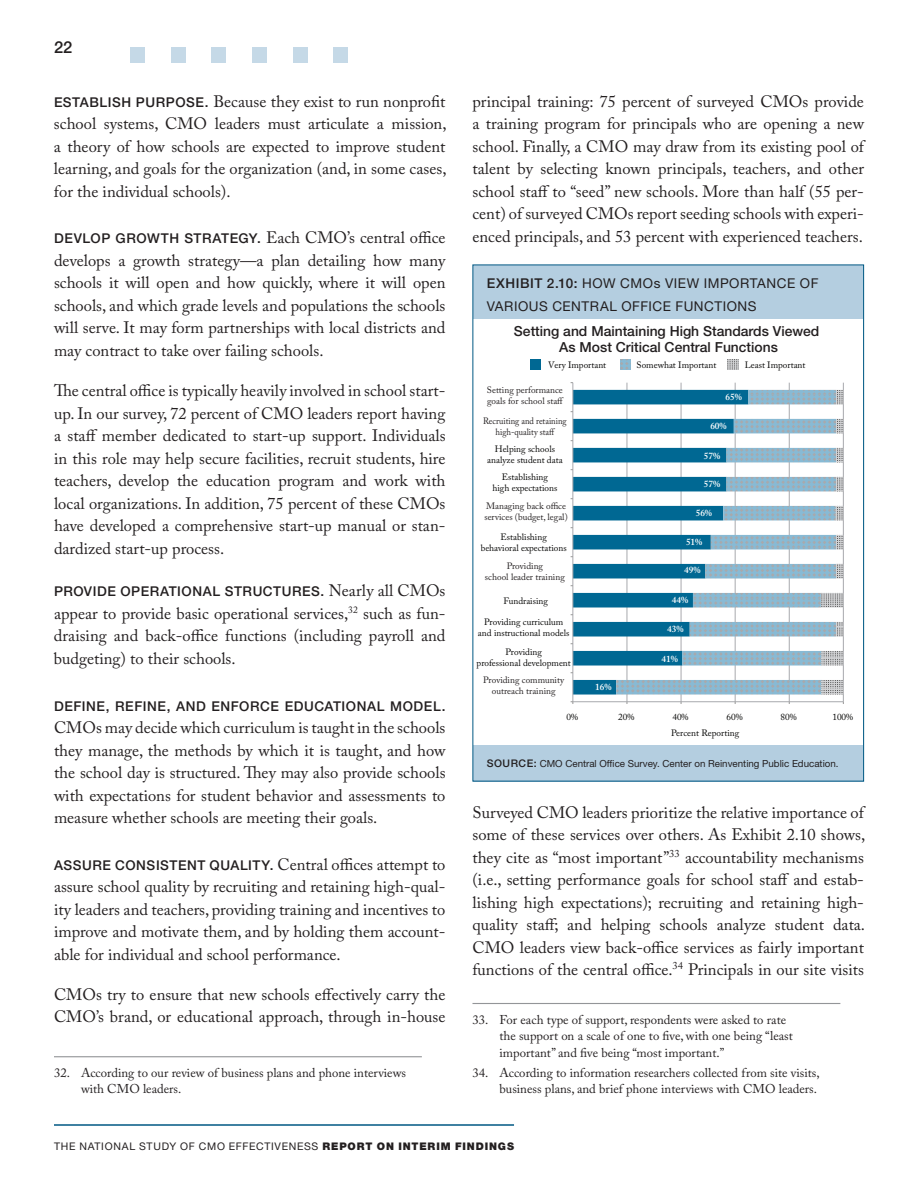
<style>
.page{position:relative;width:918px;height:1188px;background:#fff}
.page>*{position:absolute;margin:0;border:0;box-sizing:border-box;transform-origin:0 0}
.t1{font:16.5px/22.5px "Adobe Caslon Pro";color:#231f20;text-align:justify}
.t2{font:500 16.5px "Helvetica Neue LT Std";color:#231f20}
.t3{font:500 13.8px/16.6px "Helvetica Neue LT Std";color:#231f20;text-align:center}
.t4{font:500 13.5px "Helvetica Neue LT Std";letter-spacing:.04em;color:#231f20}
.t5{font:13.5px "Helvetica Neue LT Std";letter-spacing:.04em;color:#231f20}
.t6{font:12.75px/16.5px "Adobe Caslon Pro";color:#231f20}
.t7{font:10.5px "Helvetica Neue LT Std";letter-spacing:.065em;color:#231f20}
.t8{font:500 10.5px "Helvetica Neue LT Std";color:#231f20}
.t9{font:9.75px "Helvetica Neue LT Std";color:#231f20}
.t10{font:9.3px/11.1px "Adobe Caslon Pro";color:#050504;text-align:center}
.t11{font:9.3px/11.1px "Adobe Caslon Pro";color:#231f20;text-align:center}
.t12{font:9.3px/11.1px "Adobe Caslon Pro";color:#231f20;text-align:center;scale:.92 1}
.t13{font:600 9.3px "Adobe Caslon Pro";color:#fff}
.s1{font-family:"Helvetica Neue LT Std";font-weight:500;font-size:13.5px}
.s2{font-weight:500}
.s3{font-weight:500;font-size:10.5px}
.s4{font-weight:900}
</style>
<div class="page">
<div style="left:130px;top:47px;width:15px;height:16px;background:#c5d9e7"></div>
<div style="left:212px;top:47px;width:14px;height:16px;background:#c5d9e7"></div>
<div style="left:252px;top:47px;width:15px;height:16px;background:#c5d9e7"></div>
<div style="left:171px;top:47px;width:15px;height:16px;background:#c5d9e7"></div>
<div style="left:293px;top:47px;width:15px;height:16px;background:#c5d9e7"></div>
<div style="left:333px;top:47px;width:15px;height:16px;background:#c5d9e7"></div>
<hr style="left:54px;top:1124px;width:460px;height:2px;background:#005883">
<hr style="left:54px;top:1056px;width:368px;height:1px;background:#939598">
<hr style="left:472px;top:1003px;width:368px;height:1px;background:#939598">
<div style="left:473px;top:265px;width:391px;height:516px;background:#b4cee0"></div>
<div style="left:473px;top:319px;width:390px;height:425px;background:#fff"></div>
<svg style="left:620px;top:359px;width:11px;height:11px"></svg>
<div style="left:531px;top:359px;width:10px;height:11px;background:#006893"></div>
<svg style="left:728px;top:359px;width:10px;height:11px"></svg>
<hr style="left:627px;top:383px;width:1px;height:319px;background:#a8a9ad">
<hr style="left:681px;top:383px;width:1px;height:319px;background:#a8a9ad">
<hr style="left:735px;top:383px;width:1px;height:319px;background:#a8a9ad">
<hr style="left:789px;top:383px;width:1px;height:319px;background:#a8a9ad">
<hr style="left:843px;top:383px;width:1px;height:319px;background:#a8a9ad">
<svg style="left:574px;top:390px;width:42px;height:305px;fill:#006893"></svg>
<svg style="left:616px;top:390px;width:205px;height:305px"></svg>
<svg style="left:821px;top:390px;width:22px;height:305px"></svg>
<hr style="left:573px;top:701px;width:270px;height:1px;background:#a8a9ad">
<hr style="left:573px;top:383px;width:1px;height:319px;background:#a8a9ad">
<p class="t2" style="left:54px;top:38px;width:20px">22</p>
<p class="t1" style="left:54px;top:90px;width:394px;text-indent:151px"><span class="s1">.</span> Because they exist to run nonprofit school systems, CMO leaders must articulate a mission, a theory of how schools are expected to improve student learning, and goals for the organization (and, in some cases, for the individual schools).</p>
<p class="t4" style="left:54px;top:231px;width:39px">DEVLOP</p>
<p class="t4" style="left:116px;top:231px;width:5px">GROWT</p>
<p class="t4" style="left:169px;top:231px;width:29px">H STRATE</p>
<p class="t4" style="left:54px;top:94px;width:19px">ESTABLIS</p>
<p class="t4" style="left:121px;top:94px;width:41px">H PURPOSE</p>
<p class="t1" style="left:54px;top:226px;width:393px;text-indent:185px"><span class="s1">GY.</span> Each CMO’s central office develops a growth strategy—a plan detailing how many schools it will open and how quickly, where it will open schools, and which grade levels and populations the schools will serve. It may form partnerships with local districts and may contract to take over failing schools.</p>
<p class="t1" style="left:54px;top:379px;width:393px">The central office is typically heavily involved in school start&shy;up. In our survey, 72 percent of CMO leaders report having a staff member dedicated to start-up support. Individuals in this role may help secure facilities, recruit students, hire teachers, develop the education program and work with local organizations. In addition, 75 percent of these CMOs have developed a comprehensive start-up manual or stan&shy;dardized start-up process.</p>
<p class="t4" style="left:54px;top:583px;width:48px">PROVIDE</p>
<p class="t4" style="left:120px;top:583px;width:15px">OPERATIONAL</p>
<p class="t4" style="left:225px;top:583px;width:75px">STRUCTURES</p>
<p class="t1" style="left:54px;top:579px;width:393px;text-indent:267px"><span class="s1">.</span> Nearly all CMOs appear to provide basic operational services,<sup>32</sup> such as fun&shy;draising and back-office functions (including payroll and budgeting) to their schools.</p>
<p class="t4" style="left:54px;top:698px;width:20px">DEFINE</p>
<p class="t4" style="left:106px;top:698px;width:29px">, REFINE</p>
<p class="t4" style="left:167px;top:698px;width:21px">, AND</p>
<p class="t4" style="left:212px;top:698px;width:19px">ENFORCE</p>
<p class="t4" style="left:285px;top:698px;width:34px">EDUCATIONAL</p>
<p class="t4" style="left:390px;top:698px;width:23px">MODEL</p>
<p class="t4" style="left:442px;top:698px;width:5px">.</p>
<p class="t1" style="left:54px;top:716px;width:393px">CMOs may decide which curriculum is taught in the schools they manage, the methods by which it is taught, and how the school day is structured. They may also provide schools with expectations for student behavior and assessments to measure whether schools are meeting their goals.</p>
<p class="t4" style="left:54px;top:857px;width:75px">ASSURE CONSISTENT</p>
<p class="t4" style="left:210px;top:857px;width:28px">QUALIT</p>
<p class="t1" style="left:54px;top:853px;width:393px;text-indent:208px"><span class="s1">Y.</span> Central offices attempt to assure school quality by recruiting and retaining high-qual&shy;ity leaders and teachers, providing training and incentives to improve and motivate them, and by holding them account&shy;able for individual and school performance.</p>
<p class="t1" style="left:54px;top:983px;width:393px">CMOs try to ensure that new schools effectively carry the<br>CMO’s brand, or educational approach, through in-house</p>
<p class="t6" style="left:81px;top:1064px;width:327px;text-indent:-27px">32. According to our review of business plans and phone interviews with CMO leaders.</p>
<p class="t1" style="left:472px;top:90px;width:393px">principal training: 75 percent of surveyed CMOs provide a training program for principals who are opening a new school. Finally, a CMO may draw from its existing pool of talent by selecting known principals, teachers, and other school staff to “seed” new schools. More than half (55 per&shy;cent) of surveyed CMOs report seeding schools with experi&shy;enced principals, and 53 percent with experienced teachers.</p>
<p class="t4" style="left:487px;top:276px;width:37px">EXHIBIT</p>
<p class="t5" style="left:547px;top:276px;width:163px"><span class="s2">2.10:</span> HOW CMOS VIEW IMP</p>
<p class="t5" style="left:729px;top:276px;width:17px">ORTANC</p>
<p class="t5" style="left:787px;top:276px;width:33px">E OF</p>
<p class="t5" style="left:487px;top:298px;width:10px">VAR</p>
<p class="t5" style="left:514px;top:298px;width:66px">IOUS CENTRAL</p>
<p class="t5" style="left:621px;top:298px;width:83px">OFFICE FUNCT</p>
<p class="t5" style="left:723px;top:298px;width:25px">IONS</p>
<p class="t3" style="left:514px;top:322px;width:307px">SETTING AND MAINTAINING HIGH STANDARDS VIEWED<br>AS MOST CRITICAL CENTRAL FUNCTIONS</p>
<p class="t10" style="left:548px;top:360px;width:60px">Very Important</p>
<p class="t10" style="left:637px;top:360px;width:81px">Somewhat Important</p>
<p class="t10" style="left:745px;top:360px;width:62px">Least Important</p>
<p class="t11" style="left:487px;top:385px;width:78px;text-align:left">Setting performance goals for school staff</p>
<p class="t12" style="left:483px;top:415px;width:92px">Recruiting and retaining high-quality staff</p>
<p class="t10" style="left:487px;top:443px;width:77px">Helping schools analyze student data</p>
<p class="t10" style="left:492px;top:472px;width:66px">Establishing high expectations</p>
<p class="t11" style="left:484px;top:500px;width:85px;text-align:left">Managing back office services (budget, legal)</p>
<p class="t11" style="left:485px;top:560px;width:81px">Providing<br>school leader training</p>
<p class="t10" style="left:481px;top:531px;width:88px">Establishing behavioral expectations</p>
<p class="t10" style="left:504px;top:595px;width:46px">Fundraising</p>
<p class="t10" style="left:478px;top:616px;width:93px">Providing curriculum and instructional models</p>
<p class="t10" style="left:477px;top:646px;width:96px">Providing<br>professional development</p>
<p class="t11" style="left:483px;top:674px;width:83px">Providing community outreach training</p>
<p class="t13" style="left:595px;top:681px;width:18px">16%</p>
<p class="t13" style="left:726px;top:391px;width:18px">65%</p>
<p class="t13" style="left:710px;top:421px;width:18px">60%</p>
<p class="t13" style="left:704px;top:450px;width:18px">57%</p>
<p class="t13" style="left:704px;top:478px;width:18px">57%</p>
<p class="t13" style="left:696px;top:507px;width:18px">56%</p>
<p class="t13" style="left:686px;top:536px;width:18px">51%</p>
<p class="t13" style="left:684px;top:564px;width:18px">49%</p>
<p class="t13" style="left:672px;top:595px;width:18px">44%</p>
<p class="t13" style="left:667px;top:623px;width:18px">43%</p>
<p class="t13" style="left:662px;top:653px;width:18px">41%</p>
<p class="t10" style="left:567px;top:711px;width:13px">0%</p>
<p class="t10" style="left:618px;top:711px;width:18px">20%</p>
<p class="t10" style="left:672px;top:711px;width:18px">40%</p>
<p class="t10" style="left:726px;top:711px;width:18px">60%</p>
<p class="t10" style="left:781px;top:711px;width:18px">80%</p>
<p class="t10" style="left:832px;top:711px;width:22px">100%</p>
<p class="t10" style="left:671px;top:727px;width:70px">Percent Reporting</p>
<p class="t8" style="left:487px;top:757px;width:33px">SOURCE</p>
<p class="t9" style="left:534px;top:758px;width:306px"><span class="s3">:</span> CMO CENTRAL OFFICE SURVEY. CENTER ON REINVENTING PUBLIC EDUCATION.</p>
<p class="t1" style="left:472px;top:801px;width:394px">Surveyed CMO leaders prioritize the relative importance of some of these services over others. As Exhibit 2.10 shows, they cite as “most important”<sup>33</sup> accountability mechanisms (i.e., setting performance goals for school staff and estab&shy;lishing high expectations); recruiting and retaining high&shy;quality staff; and helping schools analyze student data.<br>CMO leaders view back-office services as fairly important functions of the central office.<sup>34</sup> Principals in our site visits</p>
<p class="t6" style="left:500px;top:1011px;width:295px;text-indent:-27px">33. For each type of support, respondents were asked to rate the support on a scale of one to five, with one being “least important” and five being “most important.”</p>
<p class="t6" style="left:472px;top:1064px;width:349px;text-align:right">34. According to information researchers collected from site visits, business plans, and brief phone interviews with CMO leaders.</p>
<p class="t7" style="left:54px;top:1140px;width:68px">TH E NATIONAL</p>
<p class="t7" style="left:139px;top:1140px;width:376px">STUDY OF CMO EFFECTIVEN ESS <span class="s4">REPORT ON INTERIM FINDINGS</span></p>
</div>
